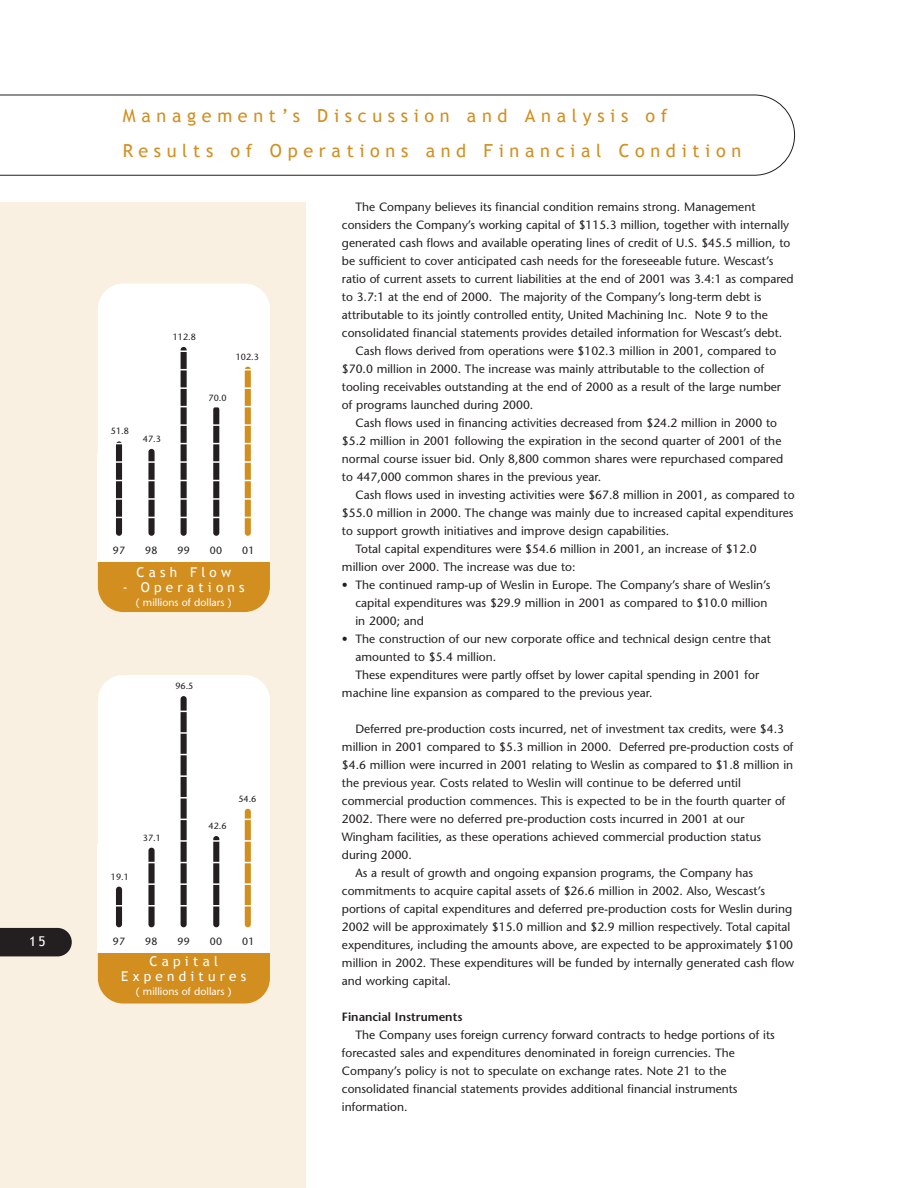
<style>
.page{position:relative;width:918px;height:1188px;background:#fff}
.page>*{position:absolute;margin:0;border:0;box-sizing:border-box;transform-origin:0 0}
.t1{font:18px/34.5px "Trebuchet MS";letter-spacing:.315em;color:#d28f20}
.t2{font:13.5px/15px "Trebuchet MS";letter-spacing:.315em;color:#fff;text-align:center}
.t3{font:12px/18px "Stone Sans";color:#231f20}
.t4{font:600 12px "Stone Sans";color:#231f20}
.t5{font:10.5px "Stone Sans";color:#fff}
.t6{font:10.5px "Stone Sans";letter-spacing:.025em;color:#231f20}
.t7{font:9px "Stone Sans";color:#231f20}
</style>
<div class="page">
<div style="left:0;top:203px;width:306px;height:985px;background:#faf0e2"></div>
<svg style="left:0;top:95px;width:795px;height:81px"></svg>
<div style="left:0;top:928px;width:72px;height:28px;background:#231f20"></div>
<div style="left:98px;top:284px;width:172px;height:328px;background:#fff;border-radius:26px"></div>
<div style="left:98px;top:532px;width:172px;height:80px;background:#d28f20;border-radius:26px"></div>
<div style="left:98px;top:453px;width:172px;height:108px;background:#fff"></div>
<div style="left:116px;top:441px;width:6px;height:95px;background:#231f20;border-radius:3px"></div>
<div style="left:148px;top:449px;width:7px;height:87px;background:#231f20;border-radius:3px"></div>
<div style="left:181px;top:347px;width:6px;height:189px;background:#231f20;border-radius:3px"></div>
<div style="left:213px;top:407px;width:6px;height:129px;background:#231f20;border-radius:3px"></div>
<div style="left:245px;top:367px;width:6px;height:169px;background:#d28f20;border-radius:3px"></div>
<hr style="left:109px;top:517px;width:153px;height:1px;background:#fff">
<hr style="left:109px;top:498px;width:153px;height:2px;background:#fff">
<hr style="left:109px;top:480px;width:153px;height:1px;background:#fff">
<hr style="left:109px;top:461px;width:153px;height:2px;background:#fff">
<hr style="left:109px;top:443px;width:153px;height:1px;background:#fff">
<hr style="left:109px;top:424px;width:153px;height:2px;background:#fff">
<hr style="left:109px;top:406px;width:153px;height:1px;background:#fff">
<hr style="left:109px;top:387px;width:153px;height:2px;background:#fff">
<hr style="left:109px;top:369px;width:153px;height:1px;background:#fff">
<hr style="left:109px;top:350px;width:153px;height:2px;background:#fff">
<div style="left:98px;top:675px;width:172px;height:329px;background:#fff;border-radius:26px"></div>
<div style="left:98px;top:923px;width:172px;height:81px;background:#d28f20;border-radius:26px"></div>
<div style="left:98px;top:844px;width:172px;height:109px;background:#fff"></div>
<div style="left:116px;top:887px;width:6px;height:40px;background:#231f20;border-radius:3px"></div>
<div style="left:148px;top:848px;width:7px;height:79px;background:#231f20;border-radius:3px"></div>
<div style="left:181px;top:696px;width:6px;height:231px;background:#231f20;border-radius:3px"></div>
<div style="left:213px;top:836px;width:6px;height:91px;background:#231f20;border-radius:3px"></div>
<div style="left:245px;top:809px;width:6px;height:118px;background:#d28f20;border-radius:3px"></div>
<hr style="left:109px;top:905px;width:153px;height:2px;background:#fff">
<hr style="left:109px;top:883px;width:153px;height:2px;background:#fff">
<hr style="left:109px;top:862px;width:153px;height:1px;background:#fff">
<hr style="left:109px;top:840px;width:153px;height:2px;background:#fff">
<hr style="left:109px;top:819px;width:153px;height:1px;background:#fff">
<hr style="left:109px;top:797px;width:153px;height:2px;background:#fff">
<hr style="left:109px;top:775px;width:153px;height:2px;background:#fff">
<hr style="left:109px;top:754px;width:153px;height:1px;background:#fff">
<hr style="left:109px;top:732px;width:153px;height:2px;background:#fff">
<hr style="left:109px;top:711px;width:153px;height:1px;background:#fff">
<p class="t2" style="left:29px;top:934px;width:18px">15</p>
<h1 class="t1" style="left:123px;top:99px;width:620px">Management’s Discussion and Analysis of<br>Results of Operations and Financial Condition</h1>
<p class="t7" style="left:111px;top:426px;width:20px">51.8</p>
<p class="t7" style="left:173px;top:331px;width:25px">112.8</p>
<p class="t7" style="left:236px;top:352px;width:25px">102.3</p>
<p class="t7" style="left:209px;top:392px;width:20px">70.0</p>
<p class="t7" style="left:143px;top:434px;width:20px">47.3</p>
<p class="t6" style="left:113px;top:544px;width:14px">97</p>
<p class="t6" style="left:145px;top:544px;width:14px">98</p>
<p class="t6" style="left:178px;top:544px;width:14px">99</p>
<p class="t6" style="left:210px;top:544px;width:14px">00</p>
<p class="t6" style="left:242px;top:544px;width:14px">01</p>
<p class="t2" style="left:136px;top:565px;width:96px">Cash Flow</p>
<p class="t2" style="left:123px;top:580px;width:123px">- Operations</p>
<p class="t5" style="left:136px;top:596px;width:97px">( millions of dollars )</p>
<p class="t7" style="left:175px;top:681px;width:20px">96.5</p>
<p class="t7" style="left:111px;top:871px;width:20px">19.1</p>
<p class="t7" style="left:143px;top:832px;width:20px">37.1</p>
<p class="t7" style="left:209px;top:820px;width:20px">42.6</p>
<p class="t7" style="left:238px;top:793px;width:20px">54.6</p>
<p class="t6" style="left:113px;top:935px;width:14px">97</p>
<p class="t6" style="left:145px;top:935px;width:14px">98</p>
<p class="t6" style="left:178px;top:935px;width:14px">99</p>
<p class="t6" style="left:210px;top:935px;width:14px">00</p>
<p class="t6" style="left:242px;top:935px;width:14px">01</p>
<p class="t2" style="left:121px;top:954px;width:127px">Capital<br>Expenditures</p>
<p class="t5" style="left:136px;top:985px;width:97px">( millions of dollars )</p>
<p class="t3" style="left:355px;top:198px;width:402px">The Company believes its financial condition remains strong. Management</p>
<p class="t3" style="left:342px;top:216px;width:449px">considers the Company’s working capital of $115.3 million, together with internally</p>
<p class="t3" style="left:342px;top:234px;width:450px">generated cash flows and available operating lines of credit of U.S. $45.5 million, to</p>
<p class="t3" style="left:342px;top:252px;width:433px">be sufficient to cover anticipated cash needs for the foreseeable future. Wescast’s</p>
<p class="t3" style="left:342px;top:270px;width:453px">ratio of current assets to current liabilities at the end of 2001 was 3.4:1 as compared</p>
<p class="t3" style="left:342px;top:288px;width:421px">to 3.7:1 at the end of 2000. The majority of the Company’s long-term debt is</p>
<p class="t3" style="left:342px;top:306px;width:427px">attributable to its jointly controlled entity, United Machining Inc. Note 9 to the</p>
<p class="t3" style="left:342px;top:324px;width:442px">consolidated financial statements provides detailed information for Wescast’s debt.</p>
<p class="t3" style="left:355px;top:342px;width:422px">Cash flows derived from operations were $102.3 million in 2001, compared to</p>
<p class="t3" style="left:342px;top:360px;width:424px">$70.0 million in 2000. The increase was mainly attributable to the collection of</p>
<p class="t3" style="left:342px;top:378px;width:441px">tooling receivables outstanding at the end of 2000 as a result of the large number</p>
<p class="t3" style="left:342px;top:396px;width:193px">of programs launched during 2000.</p>
<p class="t3" style="left:355px;top:414px;width:423px">Cash flows used in financing activities decreased from $24.2 million in 2000 to</p>
<p class="t3" style="left:342px;top:432px;width:441px">$5.2 million in 2001 following the expiration in the second quarter of 2001 of the</p>
<p class="t3" style="left:342px;top:450px;width:443px">normal course issuer bid. Only 8,800 common shares were repurchased compared</p>
<p class="t3" style="left:342px;top:468px;width:261px">to 447,000 common shares in the previous year.</p>
<p class="t3" style="left:355px;top:486px;width:441px">Cash flows used in investing activities were $67.8 million in 2001, as compared to</p>
<p class="t3" style="left:342px;top:504px;width:453px">$55.0 million in 2000. The change was mainly due to increased capital expenditures</p>
<p class="t3" style="left:342px;top:522px;width:329px">to support growth initiatives and improve design capabilities.</p>
<p class="t3" style="left:355px;top:540px;width:403px">Total capital expenditures were $54.6 million in 2001, an increase of $12.0</p>
<p class="t3" style="left:342px;top:558px;width:235px">million over 2000. The increase was due to:</p>
<p class="t3" style="left:355px;top:576px;width:417px;text-indent:-14px">• The continued ramp-up of Weslin in Europe. The Company’s share of Weslin’s capital expenditures was $29.9 million in 2001 as compared to $10.0 million in 2000; and</p>
<p class="t3" style="left:342px;top:630px;width:430px">• The construction of our new corporate office and technical design centre that</p>
<p class="t3" style="left:355px;top:648px;width:142px">amounted to $5.4 million.</p>
<p class="t3" style="left:355px;top:666px;width:405px">These expenditures were partly offset by lower capital spending in 2001 for</p>
<p class="t3" style="left:342px;top:684px;width:312px">machine line expansion as compared to the previous year.</p>
<p class="t3" style="left:355px;top:720px;width:430px">Deferred pre-production costs incurred, net of investment tax credits, were $4.3</p>
<p class="t3" style="left:342px;top:738px;width:453px">million in 2001 compared to $5.3 million in 2000. Deferred pre-production costs of</p>
<p class="t3" style="left:342px;top:756px;width:453px">$4.6 million were incurred in 2001 relating to Weslin as compared to $1.8 million in</p>
<p class="t3" style="left:342px;top:774px;width:401px">the previous year. Costs related to Weslin will continue to be deferred until</p>
<p class="t3" style="left:342px;top:792px;width:445px">commercial production commences. This is expected to be in the fourth quarter of</p>
<p class="t3" style="left:342px;top:810px;width:404px">2002. There were no deferred pre-production costs incurred in 2001 at our</p>
<p class="t3" style="left:342px;top:828px;width:421px">Wingham facilities, as these operations achieved commercial production status</p>
<p class="t3" style="left:342px;top:846px;width:71px">during 2000.</p>
<p class="t3" style="left:355px;top:864px;width:399px">As a result of growth and ongoing expansion programs, the Company has</p>
<p class="t3" style="left:342px;top:882px;width:425px">commitments to acquire capital assets of $26.6 million in 2002. Also, Wescast’s</p>
<p class="t3" style="left:342px;top:900px;width:452px">portions of capital expenditures and deferred pre-production costs for Weslin during</p>
<p class="t3" style="left:342px;top:918px;width:450px">2002 will be approximately $15.0 million and $2.9 million respectively. Total capital</p>
<p class="t3" style="left:342px;top:936px;width:453px">expenditures, including the amounts above, are expected to be approximately $100</p>
<p class="t3" style="left:342px;top:954px;width:454px">million in 2002. These expenditures will be funded by internally generated cash flow</p>
<p class="t3" style="left:342px;top:972px;width:111px">and working capital.</p>
<p class="t4" style="left:342px;top:1010px;width:122px">Financial Instruments</p>
<p class="t3" style="left:342px;top:1026px;width:434px;text-indent:14px">The Company uses foreign currency forward contracts to hedge portions of its forecasted sales and expenditures denominated in foreign currencies. The Company’s policy is not to speculate on exchange rates. Note 21 to the consolidated financial statements provides additional financial instruments information.</p>
</div>
